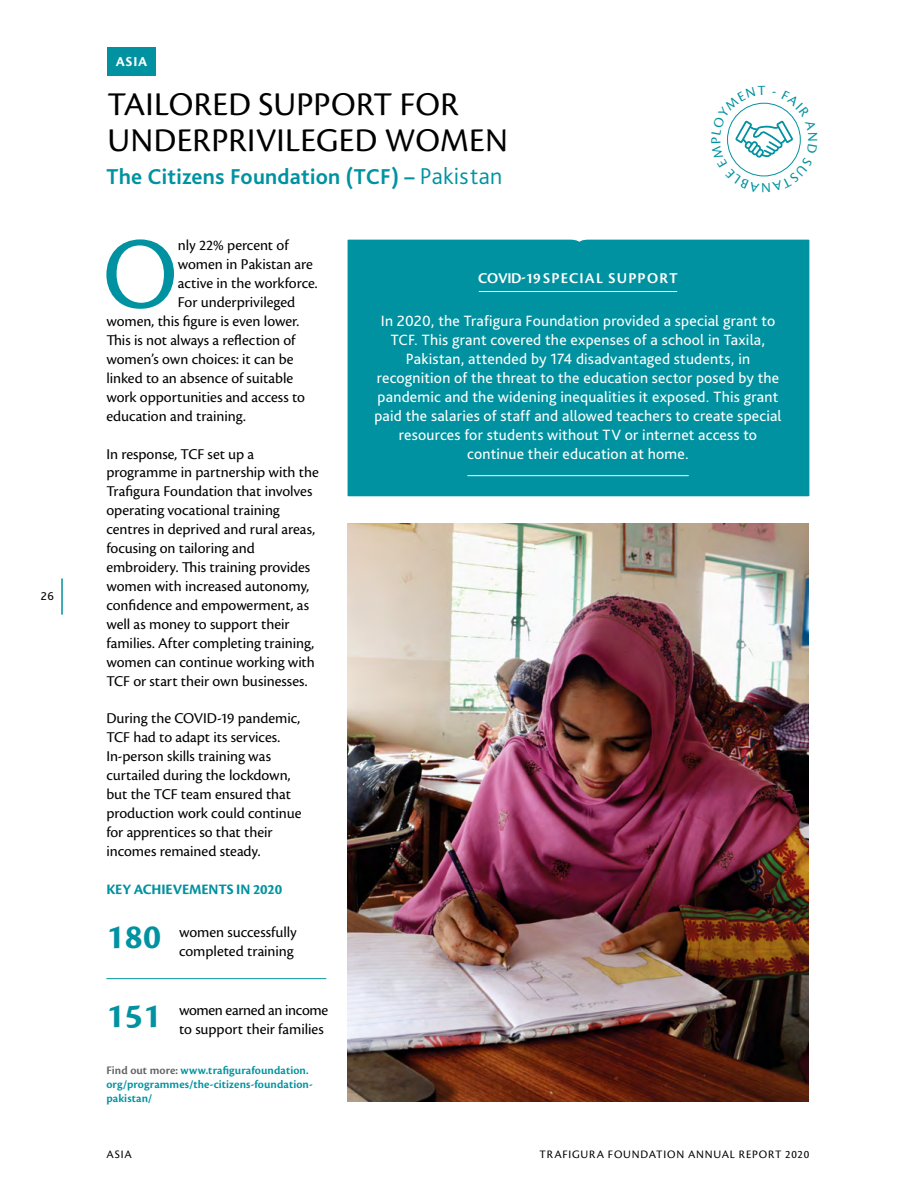
<style>
.page{position:relative;width:915px;height:1191px;background:#fff}
.page>*{position:absolute;margin:0;border:0;box-sizing:border-box;transform-origin:0 0}
.t1{font:105.9px "Cronos Pro";color:#0092a0}
.t2{font:700 36px/78.8px "Cronos Pro";letter-spacing:.01em;color:#0092a0}
.t3{font:34.5px/36px "Cronos Pro";letter-spacing:.01em;color:#000}
.t4{font:700 22.5px "Bliss Pro";letter-spacing:.01em;color:#0092a0}
.t5{font:15.6px/18.9px "Cronos Pro";letter-spacing:-.005em;color:#000}
.t6{font:15.6px/18.9px "Bliss Pro";letter-spacing:.015em;color:#fff;text-align:center}
.t7{font:600 15.6px "Cronos Pro";letter-spacing:.075em;color:#fff}
.t8{font:700 15px "Cronos Pro";letter-spacing:-.01em;color:#0092a0}
.t9{font:700 14.25px "Cronos Pro";color:#fff}
.t10{font:600 12px/13.8px "Cronos Pro";letter-spacing:.01em;color:#0092a0}
.t11{font:11.85px "Cronos Pro";letter-spacing:.07em;color:#000}
.t12{font:11.85px "Bliss Pro";color:#000}
.s1{font-weight:300;font-size:24px}
.s2{color:#646363}
</style>
<div class="page">
<img style="left:347px;top:523px;width:461px;height:578px">
<div style="left:107px;top:48px;width:49px;height:28px;background:#0092a0"></div>
<div style="left:347px;top:240px;width:462px;height:256px;background:#0092a0"></div>
<hr style="left:478px;top:291px;width:199px;height:1px;background:#fff">
<hr style="left:467px;top:475px;width:221px;height:1px;background:#fff">
<hr style="left:106px;top:978px;width:220px;height:1px;background:#0092a0">
<hr style="left:61px;top:578px;width:2px;height:36px;background:#0092a0">
<svg style="left:727px;top:102px;width:74px;height:75px"></svg>
<p class="t12" style="left:41px;top:588px;width:15px">26</p>
<p class="t9" style="left:116px;top:54px;width:33px">ASIA</p>
<h3 class="t3" style="left:107px;top:87px;width:402px">TAILORED SUPPORT FOR<br>UNDERPRIVILEGED WOMEN</h3>
<h3 class="t4" style="left:106px;top:162px;width:397px">The Citizens Foundation (TCF) – <span class="s1">Pakistan</span></h3>
<h1 class="t1" style="left:102px;top:213px;width:77px">O</h1>
<p class="t5" style="left:178px;top:236px;width:112px">nly 22% percent of</p>
<p class="t5" style="left:178px;top:255px;width:136px">women in Pakistan are</p>
<p class="t5" style="left:178px;top:274px;width:141px">active in the workforce.</p>
<p class="t5" style="left:178px;top:293px;width:119px">For underprivileged</p>
<p class="t5" style="left:106px;top:312px;width:194px">women, this figure is even lower.</p>
<p class="t5" style="left:106px;top:331px;width:190px">This is not always a reflection of</p>
<p class="t5" style="left:106px;top:350px;width:188px">women’s own choices: it can be</p>
<p class="t5" style="left:106px;top:369px;width:188px">linked to an absence of suitable</p>
<p class="t5" style="left:106px;top:387px;width:200px">work opportunities and access to</p>
<p class="t5" style="left:106px;top:406px;width:141px">education and training.</p>
<p class="t5" style="left:106px;top:444px;width:214px">In response, TCF set up a programme in partnership with the<br>Trafigura Foundation that involves operating vocational training centres in deprived and rural areas, focusing on tailoring and embroidery. This training provides women with increased autonomy, confidence and empowerment, as well as money to support their families. After completing training, women can continue working with<br>TCF or start their own businesses.</p>
<p class="t5" style="left:106px;top:709px;width:196px">During the COVID-19 pandemic,<br>TCF had to adapt its services.<br>In-person skills training was curtailed during the lockdown, but the TCF team ensured that production work could continue for apprentices so that their incomes remained steady.</p>
<p class="t8" style="left:106px;top:880px;width:177px">KEY ACHIEVEMENTS IN 2020</p>
<h2 class="t2" style="left:106px;top:898px;width:56px">180<br>151</h2>
<p class="t5" style="left:179px;top:923px;width:119px">women successfully completed training</p>
<p class="t5" style="left:179px;top:1001px;width:151px">women earned an income to support their families</p>
<p class="t10" style="left:106px;top:1063px;width:208px"><span class="s2">Find out more:</span> www.trafigurafoundation. org/programmes/the-citizens-foundation&shy;pakistan/</p>
<p class="t11" style="left:106px;top:1147px;width:27px">ASIA</p>
<p class="t7" style="left:478px;top:269px;width:201px">COVID-19 SPECIAL SUPPORT</p>
<p class="t6" style="left:374px;top:311px;width:408px">In 2020, the Trafigura Foundation provided a special grant to TCF. This grant covered the expenses of a school in Taxila, Pakistan, attended by 174 disadvantaged students, in recognition of the threat to the education sector posed by the pandemic and the widening inequalities it exposed. This grant paid the salaries of staff and allowed teachers to create special resources for students without TV or internet access to continue their education at home.</p>
<p class="t11" style="left:539px;top:1147px;width:271px">TRAFIGURA FOUNDATION ANNUAL REPORT 2020</p>
</div>
